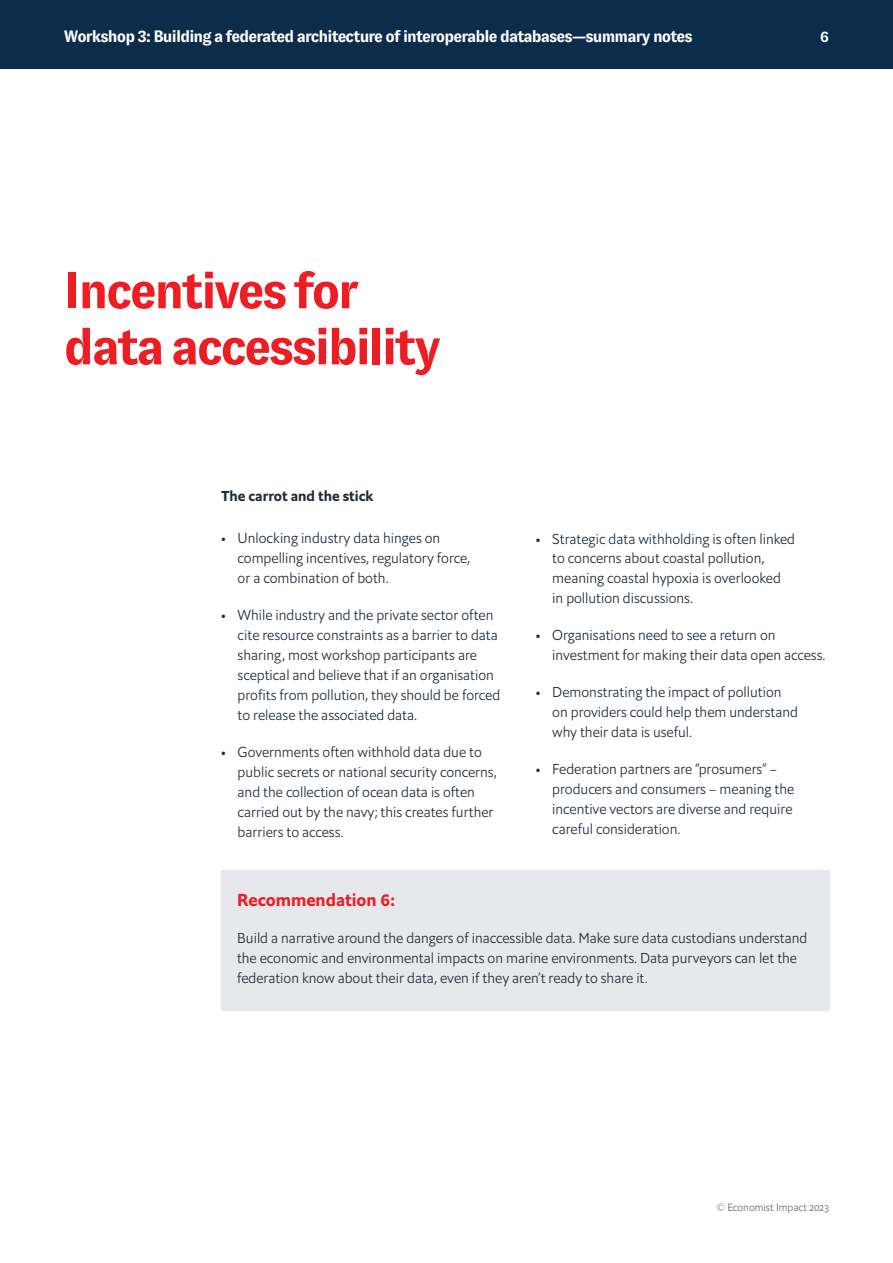
<style>
.page{position:relative;width:893px;height:1263px;background:#fff}
.page>*{position:absolute;margin:0;border:0;box-sizing:border-box;transform-origin:0 0}
.t1{font:700 51px/56.1px "GT Zirkon";letter-spacing:-.05em;color:#ed1d24}
.t2{font:700 17.25px "Econ Sans OS";color:#ed1d24}
.t3{font:700 16.5px "GT Zirkon";letter-spacing:-.05em;color:#fff}
.t4{font:700 15px "GT Zirkon";color:#fff}
.t5{font:300 14.25px/20px "Econ Sans OS";color:#232c38}
.t6{font:700 14.25px "Econ Sans OS";color:#232c38}
.t7{font:300 10.5px "Econ Sans OS";color:#626974}
</style>
<div class="page">
<div style="left:0;top:0;width:893px;height:69px;background:#0c2c4b"></div>
<div style="left:221px;top:870px;width:608px;height:141px;background:#e6e8eb"></div>
<p class="t3" style="left:64px;top:28px;width:630px">Workshop 3: Building a federated architecture of interoperable databases—summary notes</p>
<p class="t4" style="left:820px;top:28px;width:10px">6</p>
<h1 class="t1" style="left:64px;top:263px;width:379px">Incentives for data accessibility</h1>
<p class="t6" style="left:221px;top:487px;width:154px">The carrot and the stick</p>
<p class="t5" style="left:238px;top:528px;width:234px;text-indent:-17px">• Unlocking industry data hinges on compelling incentives, regulatory force, or a combination of both.</p>
<p class="t5" style="left:238px;top:605px;width:264px;text-indent:-17px">• While industry and the private sector often cite resource constraints as a barrier to data sharing, most workshop participants are sceptical and believe that if an organisation profits from pollution, they should be forced to release the associated data.</p>
<p class="t5" style="left:238px;top:742px;width:261px;text-indent:-17px">• Governments often withhold data due to public secrets or national security concerns, and the collection of ocean data is often carried out by the navy; this creates further barriers to access.</p>
<p class="t5" style="left:552px;top:528px;width:244px;text-indent:-17px">• Strategic data withholding is often linked to concerns about coastal pollution, meaning coastal hypoxia is overlooked in pollution discussions.</p>
<p class="t5" style="left:552px;top:625px;width:274px;text-indent:-17px">• Organisations need to see a return on investment for making their data open access.</p>
<p class="t5" style="left:552px;top:682px;width:247px;text-indent:-17px">• Demonstrating the impact of pollution on providers could help them understand why their data is useful.</p>
<p class="t5" style="left:552px;top:759px;width:243px;text-indent:-17px">• Federation partners are “prosumers” – producers and consumers – meaning the incentive vectors are diverse and require careful consideration.</p>
<p class="t2" style="left:237px;top:889px;width:159px">Recommendation 6:</p>
<p class="t5" style="left:237px;top:928px;width:572px">Build a narrative around the dangers of inaccessible data. Make sure data custodians understand the economic and environmental impacts on marine environments. Data purveyors can let the federation know about their data, even if they aren’t ready to share it.</p>
<p class="t7" style="left:717px;top:1201px;width:114px">© Economist Impact 2023</p>
</div>
